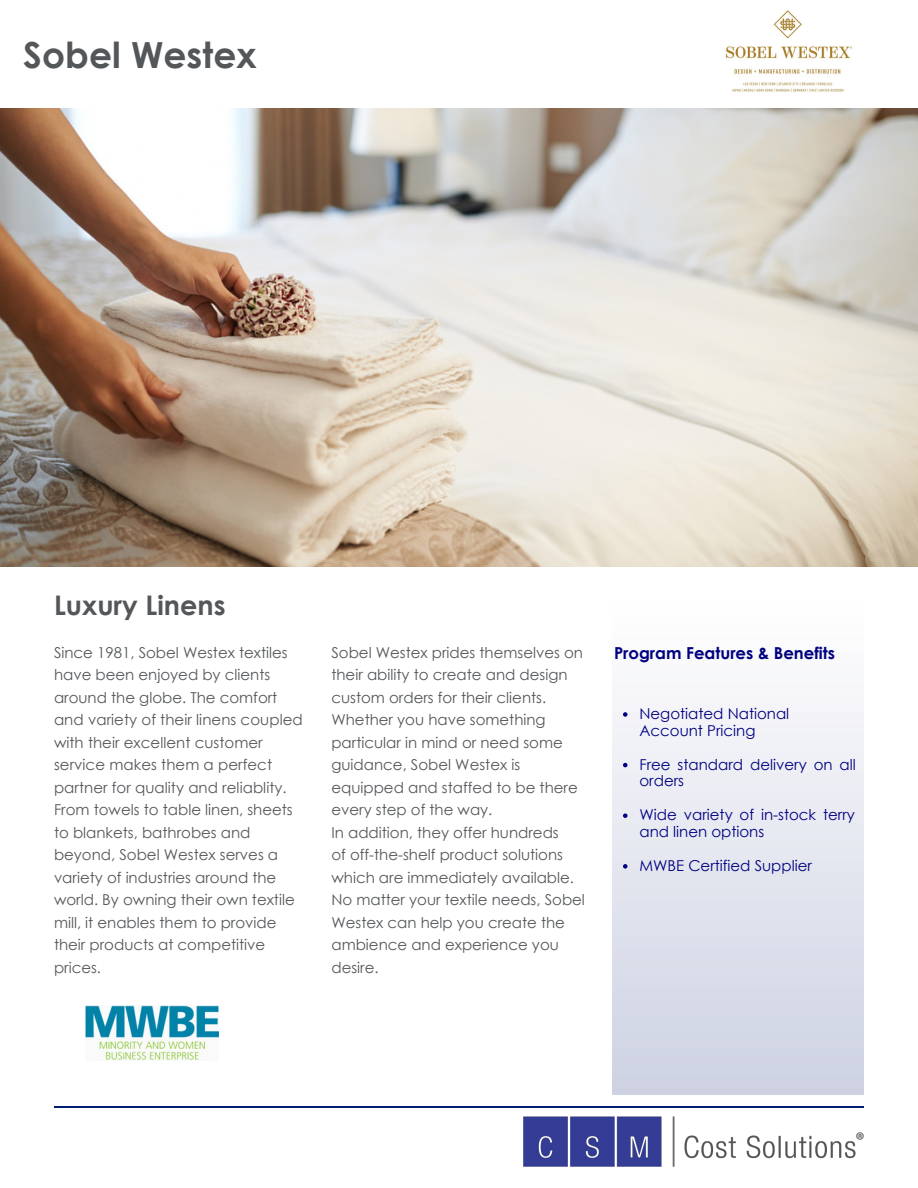
<style>
.page{position:relative;width:918px;height:1188px;background:#fff}
.page>*{position:absolute;margin:0;border:0;box-sizing:border-box;transform-origin:0 0}
.t1{font:700 36px "Century Gothic";letter-spacing:.005em;color:#54575a}
.t2{font:700 27px "Century Gothic";color:#54575a}
.t3{font:700 16.5px "Century Gothic";color:#000080}
.t4{font:15px/22.5px "Century Gothic";color:#54575a}
.t5{font:15px/16.8px "Century Gothic";color:#000080}
</style>
<div class="page">
<img style="left:0;top:108px;width:918px;height:459px">
<hr style="left:54px;top:1106px;width:810px;height:2px;background:#001c71">
<img style="left:725px;top:10px;width:127px;height:82px">
<img style="left:85px;top:1005px;width:133px;height:55px">
<svg style="left:623px;top:712px;width:5px;height:5px"></svg>
<svg style="left:623px;top:763px;width:5px;height:4px"></svg>
<svg style="left:623px;top:813px;width:5px;height:5px"></svg>
<svg style="left:623px;top:864px;width:5px;height:5px"></svg>
<img style="left:523px;top:1116px;width:340px;height:51px">
<h1 class="t1" style="left:23px;top:31px;width:235px">Sobel Westex</h1>
<h2 class="t2" style="left:54px;top:588px;width:173px">Luxury Linens</h2>
<p class="t4" style="left:54px;top:641px;width:235px">Since 1981, Sobel Westex textiles</p>
<p class="t3" style="left:614px;top:642px;width:223px">Program Features &amp; Benefits</p>
<p class="t4" style="left:54px;top:663px;width:250px">have been enjoyed by clients around the globe. The comfort and variety of their linens coupled with their excellent customer service makes them a perfect partner for quality and reliablity.<br>From towels to table linen, sheets to blankets, bathrobes and beyond, Sobel Westex serves a variety of industries around the world. By owning their own textile mill, it enables them to provide their products at competitive prices.</p>
<p class="t4" style="left:331px;top:641px;width:255px">Sobel Westex prides themselves on their ability to create and design custom orders for their clients.<br>Whether you have something particular in mind or need some guidance, Sobel Westex is equipped and staffed to be there every step of the way.<br>In addition, they offer hundreds<br>of off-the-shelf product solutions which are immediately available.<br>No matter your textile needs, Sobel<br>Westex can help you create the ambience and experience you desire.</p>
<p class="t5" style="left:639px;top:705px;width:151px">Negotiated National<br>Account Pricing</p>
<p class="t5" style="left:639px;top:755px;width:218px">Free standard delivery on all orders</p>
<p class="t5" style="left:639px;top:806px;width:217px">Wide variety of in-stock terry and linen options</p>
<p class="t5" style="left:639px;top:857px;width:174px">MWBE Certified Supplier</p>
</div>
